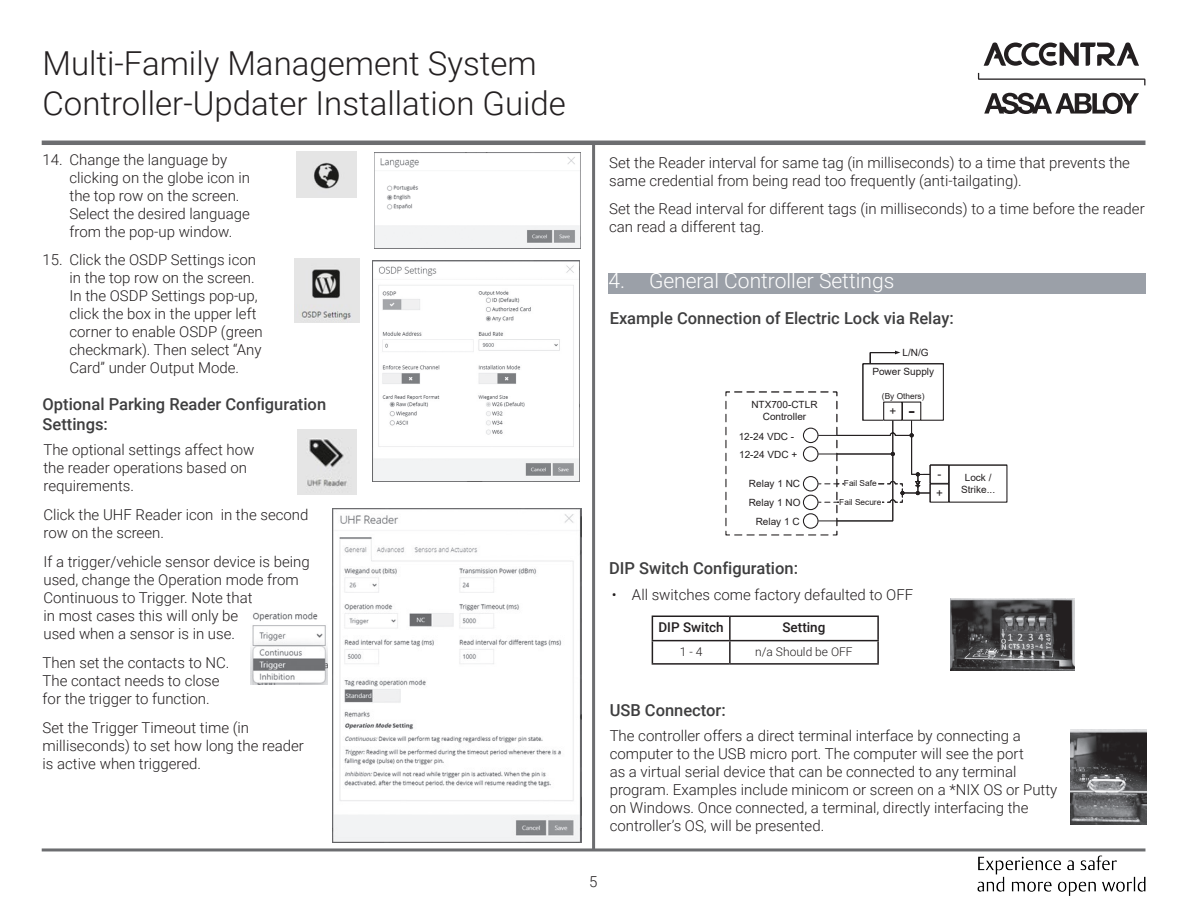
<style>
.page{position:relative;width:1188px;height:918px;background:#fff}
.page>*{position:absolute;margin:0;border:0;box-sizing:border-box;transform-origin:0 0}
.t1{font:300 33px/39.6px "Roboto";color:#231f20}
.t2{font:300 21px "Roboto";color:#fff}
.Heading_2{font:500 16.5px/19.8px "Roboto";color:#3e3e3f}
.Body_Text{font:300 15px/18px "Roboto";color:#231f20}
.Table_Heading{font:500 13.5px "Roboto";color:#231f20}
.Table_Text_Centered{font:300 12px "Roboto";color:#231f20}
.t3{font:11.55px "Arial";color:#231f20}
.t4{font:9.9px/11.9px "Arial";color:#231f20;text-align:center}
.t5{font:8.25px "Arial";color:#231f20}
.s1{font-size:19.8px}
</style>
<div class="page">
<hr style="left:42px;top:848px;width:1103px;height:3px;background:#6c6d70">
<hr style="left:42px;top:141px;width:1103px;height:4px;background:#6c6d70">
<hr style="left:592px;top:142px;width:3px;height:708px;background:#6c6d70">
<svg style="left:978px;top:73px;width:167px;height:12px"></svg>
<svg style="left:984px;top:93px;width:155px;height:21px"></svg>
<svg style="left:984px;top:43px;width:155px;height:23px"></svg>
<img style="left:978px;top:856px;width:167px;height:39px">
<hr style="left:652px;top:616px;width:78px;height:1px;background:#231f20">
<hr style="left:730px;top:616px;width:149px;height:1px;background:#231f20">
<hr style="left:729px;top:617px;width:2px;height:23px;background:#231f20">
<hr style="left:877px;top:617px;width:2px;height:23px;background:#231f20">
<hr style="left:652px;top:640px;width:78px;height:1px;background:#231f20">
<svg style="left:652px;top:617px;width:1px;height:46px"></svg>
<hr style="left:730px;top:640px;width:149px;height:1px;background:#231f20">
<hr style="left:729px;top:641px;width:2px;height:22px;background:#231f20">
<hr style="left:877px;top:641px;width:2px;height:22px;background:#231f20">
<hr style="left:652px;top:663px;width:78px;height:2px;background:#231f20">
<hr style="left:730px;top:663px;width:149px;height:2px;background:#231f20">
<img style="left:950px;top:598px;width:124px;height:72px">
<img style="left:1070px;top:730px;width:76px;height:95px">
<div style="left:863px;top:363px;width:81px;height:58px;border:1px solid #231f20"></div>
<svg style="left:870px;top:351px;width:30px;height:12px"></svg>
<svg style="left:725px;top:391px;width:205px;height:145px"></svg>
<div style="left:949px;top:465px;width:58px;height:38px;border:1px solid #231f20"></div>
<div style="left:930px;top:483px;width:19px;height:20px;border:1px solid #231f20"></div>
<div style="left:930px;top:465px;width:19px;height:19px;border:1px solid #231f20"></div>
<div style="left:803px;top:476px;width:15px;height:15px;background:#fff;border-radius:50%"></div>
<div style="left:803px;top:476px;width:16px;height:16px;border:1px solid #231f20;border-radius:50%"></div>
<div style="left:803px;top:495px;width:15px;height:15px;background:#fff;border-radius:50%"></div>
<div style="left:803px;top:495px;width:16px;height:15px;border:1px solid #231f20;border-radius:50%"></div>
<div style="left:803px;top:514px;width:15px;height:14px;background:#fff;border-radius:50%"></div>
<div style="left:803px;top:513px;width:16px;height:16px;border:1px solid #231f20;border-radius:50%"></div>
<div style="left:803px;top:428px;width:15px;height:15px;background:#fff;border-radius:50%"></div>
<div style="left:803px;top:428px;width:16px;height:15px;border:1px solid #231f20;border-radius:50%"></div>
<div style="left:803px;top:447px;width:15px;height:14px;background:#fff;border-radius:50%"></div>
<div style="left:803px;top:446px;width:16px;height:16px;border:1px solid #231f20;border-radius:50%"></div>
<img style="left:296px;top:152px;width:61px;height:45px">
<img style="left:294px;top:259px;width:66px;height:63px">
<img style="left:297px;top:430px;width:60px;height:65px">
<img style="left:375px;top:157px;width:205px;height:92px">
<img style="left:373px;top:261px;width:206px;height:220px">
<img style="left:332px;top:509px;width:250px;height:334px">
<img style="left:250px;top:612px;width:78px;height:73px">
<div style="left:609px;top:273px;width:537px;height:21px;background:#9ba0a8"></div>
<h1 class="t1" style="left:43px;top:42px;width:525px">Multi-Family Management System<br>Controller-Updater Installation Guide</h1>
<p class="Body_Text" style="left:70px;top:150px;width:182px;text-indent:-27px">14. Change the language by clicking on the globe icon in the top row on the screen.<br>Select the desired language from the pop-up window.</p>
<p class="Body_Text" style="left:70px;top:251px;width:195px;text-indent:-27px">15. Click the OSDP Settings icon in the top row on the screen.<br>In the OSDP Settings pop-up, click the box in the upper left corner to enable OSDP (green checkmark). Then select “Any<br>Card” under Output Mode.</p>
<p class="Heading_2" style="left:43px;top:393px;width:285px">Optional Parking Reader Configuration<br>Settings:</p>
<p class="Body_Text" style="left:43px;top:440px;width:212px">The optional settings affect how the reader operations based on requirements.</p>
<p class="Body_Text" style="left:43px;top:505px;width:267px">Click the UHF Reader icon in the second row on the screen.</p>
<p class="Body_Text" style="left:43px;top:552px;width:268px">If a trigger/vehicle sensor device is being used, change the Operation mode from Continuous to Trigger. Note that<br>in most cases this will only be<br>used when a sensor is in use.</p>
<p class="Body_Text" style="left:43px;top:654px;width:188px">Then set the contacts to NC.<br>The contact needs to close for the trigger to function.</p>
<p class="Body_Text" style="left:43px;top:718px;width:263px">Set the Trigger Timeout time (in milliseconds) to set how long the reader is active when triggered.</p>
<p class="Body_Text" style="left:609px;top:153px;width:522px">Set the Reader interval for same tag (in milliseconds) to a time that prevents the same credential from being read too frequently (anti-tailgating).</p>
<p class="Body_Text" style="left:609px;top:199px;width:537px">Set the Read interval for different tags (in milliseconds) to a time before the reader can read a different tag.</p>
<p class="t2" style="left:609px;top:266px;width:287px">4. General Controller Settings</p>
<p class="Heading_2" style="left:610px;top:307px;width:346px">Example Connection of Electric Lock via Relay:</p>
<p class="t4" style="left:751px;top:398px;width:68px">NTX700-CTLR<br>Controller</p>
<p class="t4" style="left:739px;top:427px;width:60px;line-height:18px;text-align:left">12-24 VDC -<br>12-24 VDC +</p>
<p class="t4" style="left:749px;top:474px;width:53px;line-height:18.9px;text-align:right">Relay 1 NC<br>Relay 1 NO<br>Relay 1 C</p>
<p class="Heading_2" style="left:609px;top:557px;width:190px">DIP Switch Configuration:</p>
<p class="t4" style="left:902px;top:346px;width:28px">L/N/G</p>
<p class="t4" style="left:872px;top:365px;width:63px">Power Supply</p>
<p class="t5" style="left:882px;top:390px;width:44px">(By Others)</p>
<p class="t3" style="left:889px;top:403px;width:27px">+ <span class="s1">-</span></p>
<p class="t5" style="left:844px;top:478px;width:34px">Fail Safe</p>
<p class="t5" style="left:839px;top:496px;width:44px">Fail Secure</p>
<p class="t3" style="left:938px;top:466px;width:5px">-</p>
<p class="t3" style="left:936px;top:485px;width:8px">+</p>
<p class="Body_Text" style="left:612px;top:585px;width:303px">• All switches come factory defaulted to OFF</p>
<p class="Table_Heading" style="left:658px;top:618px;width:67px">DIP Switch</p>
<p class="Table_Heading" style="left:782px;top:618px;width:44px">Setting</p>
<p class="Table_Text_Centered" style="left:680px;top:643px;width:24px">1 - 4</p>
<p class="Table_Text_Centered" style="left:755px;top:643px;width:99px">n/a Should be OFF</p>
<p class="t4" style="left:961px;top:471px;width:35px">Lock /<br>Strike...</p>
<p class="Heading_2" style="left:610px;top:700px;width:118px">USB Connector:</p>
<p class="Body_Text" style="left:610px;top:726px;width:449px">The controller offers a direct terminal interface by connecting a computer to the USB micro port. The computer will see the port<br>as a virtual serial device that can be connected to any terminal program. Examples include minicom or screen on a *NIX OS or Putty on Windows. Once connected, a terminal, directly interfacing the controller’s OS, will be presented.</p>
<p class="Body_Text" style="left:589px;top:872px;width:10px">5</p>
</div>
